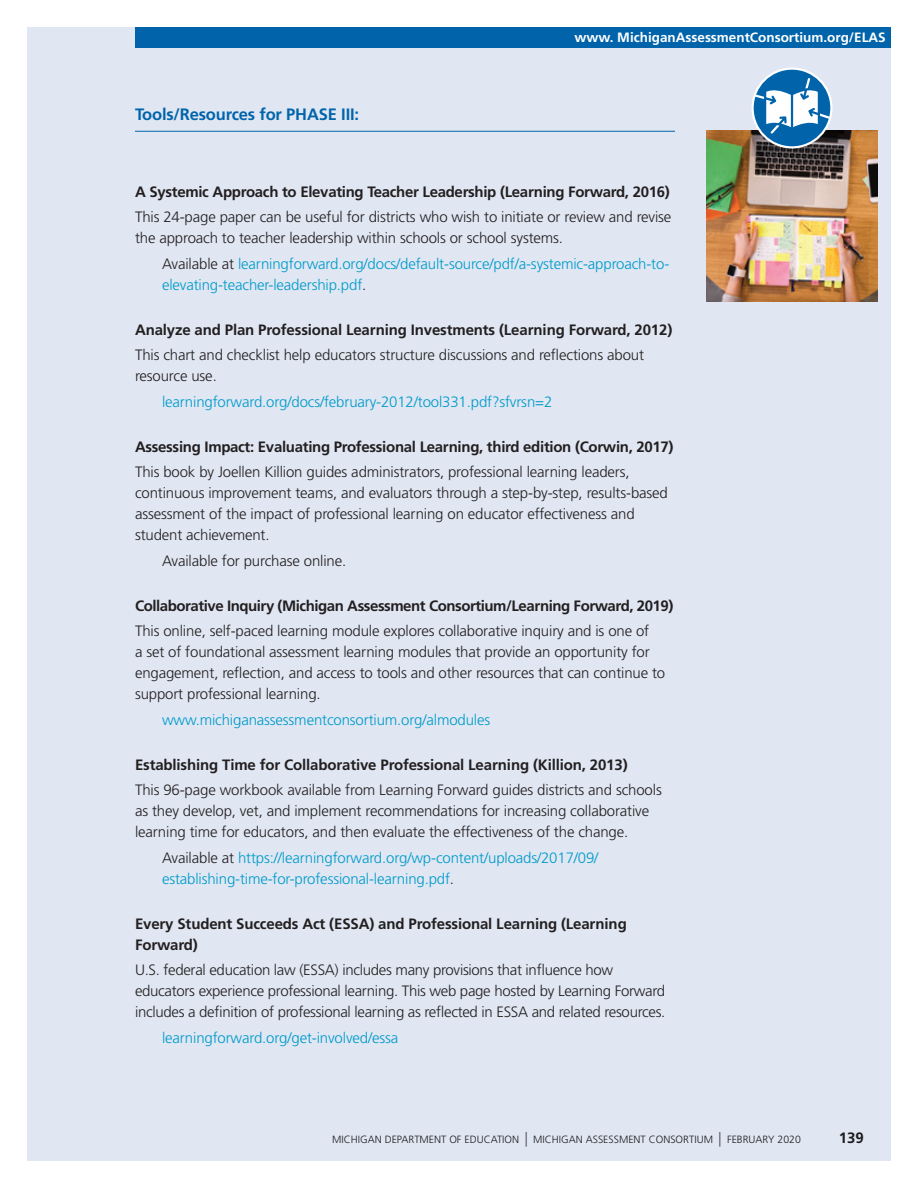
<style>
.page{position:relative;width:918px;height:1188px;background:#fff}
.page>*{position:absolute;margin:0;border:0;box-sizing:border-box;transform-origin:0 0}
.Header_3_-_Tools_Res{font:700 16.5px "Frutiger LT Std";letter-spacing:-.01em;color:#0164ab}
.Body_Text{font:300 15px/21px "Frutiger LT Std";letter-spacing:-.01em;color:#231f20}
.Body_Text-2{font:700 15px/21px "Frutiger LT Std";letter-spacing:-.02em;color:#231f20}
.Body_Text-3{font:300 15px/21px "Frutiger LT Std";letter-spacing:-.01em;color:#009ac9}
.t1{font:700 13.5px "Frutiger LT Std";color:#fff}
.t2{font:300 10.5px "Frutiger LT Std";color:#231f20}
.s1{color:#231f20}
.s2{font-size:14.7px}
</style>
<div class="page">
<div style="left:27px;top:27px;width:864px;height:1134px;background:#e0e7f3"></div>
<hr style="left:135px;top:131px;width:540px;height:1px;background:#0164ab">
<div style="left:135px;top:27px;width:756px;height:21px;background:#0164ab"></div>
<img style="left:706px;top:131px;width:172px;height:171px">
<div style="left:753px;top:69px;width:78px;height:78px;background:#0164ab;border-radius:50%"></div>
<svg style="left:754px;top:78px;width:76px;height:56px"></svg>
<div style="left:752px;top:67px;width:80px;height:81px;border:2px solid #fff;border-radius:50%"></div>
<h3 class="Header_3_-_Tools_Res" style="left:135px;top:105px;width:226px">Tools/Resources for PHASE III:</h3>
<p class="t1" style="left:574px;top:30px;width:313px">www. MichiganAssessmentConsortium.org/ELAS</p>
<p class="Body_Text-2" style="left:135px;top:181px;width:536px">A Systemic Approach to Elevating Teacher Leadership (Learning Forward, 2016)</p>
<p class="Body_Text" style="left:135px;top:207px;width:538px">This 24-page paper can be useful for districts who wish to initiate or review and revise the approach to teacher leadership within schools or school systems.</p>
<p class="Body_Text-3" style="left:162px;top:253px;width:509px"><span class="s1">Available at</span> learningforward.org/docs/default-source/pdf/a-systemic-approach-to&shy;elevating-teacher-leadership.pdf<span class="s1">.</span></p>
<p class="Body_Text-2" style="left:135px;top:319px;width:539px">Analyze and Plan Professional Learning Investments (Learning Forward, 2012)</p>
<p class="Body_Text" style="left:135px;top:345px;width:511px">This chart and checklist help educators structure discussions and reflections about resource use.</p>
<p class="Body_Text-3" style="left:162px;top:391px;width:392px">learningforward.org/docs/february-2012/tool331.pdf?sfvrsn=2</p>
<p class="Body_Text-2" style="left:135px;top:436px;width:540px">Assessing Impact: Evaluating Professional Learning, third edition (Corwin, 2017)</p>
<p class="Body_Text" style="left:135px;top:462px;width:534px">This book by Joellen Killion guides administrators, professional learning leaders, continuous improvement teams, and evaluators through a step-by-step, results-based assessment of the impact of professional learning on educator effectiveness and student achievement.</p>
<p class="Body_Text" style="left:162px;top:550px;width:186px">Available for purchase online.</p>
<p class="Body_Text-2" style="left:135px;top:595px;width:540px">Collaborative Inquiry (Michigan Assessment Consortium/Learning Forward, 2019)</p>
<p class="Body_Text" style="left:135px;top:621px;width:532px">This online, self-paced learning module explores collaborative inquiry and is one of<br>a set of foundational assessment learning modules that provide an opportunity for engagement, reflection, and access to tools and other resources that can continue to support professional learning.</p>
<p class="Body_Text-3" style="left:162px;top:709px;width:330px">www.michiganassessmentconsortium.org/almodules</p>
<p class="Body_Text-2" style="left:135px;top:754px;width:494px">Establishing Time for Collaborative Professional Learning (Killion, 2013)</p>
<p class="Body_Text" style="left:135px;top:780px;width:528px">This 96-page workbook available from Learning Forward guides districts and schools as they develop, vet, and implement recommendations for increasing collaborative learning time for educators, and then evaluate the effectiveness of the change.</p>
<p class="Body_Text-3" style="left:162px;top:847px;width:438px"><span class="s1">Available at</span> https://learningforward.org/wp-content/uploads/2017/09/ establishing-time-for-professional-learning.pdf<span class="s1">.</span></p>
<p class="Body_Text-2" style="left:135px;top:913px;width:493px">Every Student Succeeds Act (ESSA) and Professional Learning (Learning<br>Forward)</p>
<p class="Body_Text" style="left:135px;top:960px;width:532px">U.S. federal education law (ESSA) includes many provisions that influence how educators experience professional learning. This web page hosted by Learning Forward includes a definition of professional learning as reflected in ESSA and related resources.</p>
<p class="Body_Text-3" style="left:162px;top:1027px;width:238px">learningforward.org/get-involved/essa</p>
<p class="t2" style="left:332px;top:1133px;width:470px">MICHIGAN DEPARTMENT OF EDUCATION <span class="s2">|</span> MICHIGAN ASSESSMENT CONSORTIUM <span class="s2">|</span> FEBRUARY 2020</p>
<p class="Body_Text-2" style="left:839px;top:1127px;width:27px">139</p>
</div>
